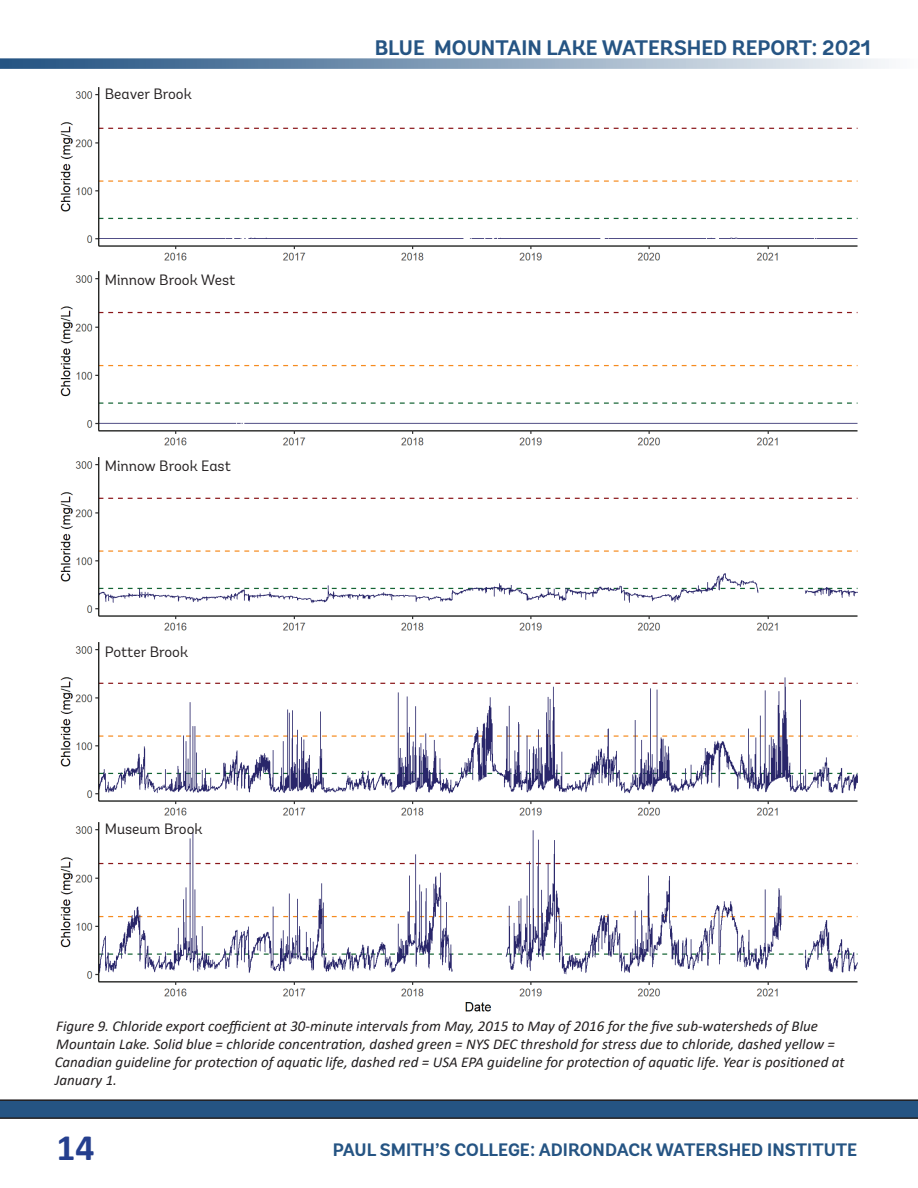
<style>
.page{position:relative;width:918px;height:1188px;background:#fff}
.page>*{position:absolute;margin:0;border:0;box-sizing:border-box;transform-origin:0 0}
.t1{font:700 37.5px "Calibri";color:#253f8e}
.t2{font:700 21px "Andes";color:#255483}
.t3{font:700 18px "Andes";color:#255483}
.t4{font:italic 15px/18px "Calibri";color:#231f20}
.t5{font:15px "Andes";color:#231f20}
</style>
<div class="page">
<svg style="left:0;top:1099px;width:918px;height:20px;background:#2a5077"></svg>
<svg style="left:0;top:58px;width:889px;height:11px;background:#8ba4bc"></svg>
<img style="left:60px;top:87px;width:798px;height:174px">
<img style="left:60px;top:271px;width:798px;height:175px">
<img style="left:60px;top:457px;width:798px;height:174px">
<img style="left:60px;top:642px;width:798px;height:174px">
<img style="left:60px;top:822px;width:798px;height:190px">
<p class="t5" style="left:105px;top:85px;width:89px">Beaver Brook</p>
<p class="t5" style="left:105px;top:270px;width:132px">Minnow Brook West</p>
<p class="t5" style="left:105px;top:457px;width:128px">Minnow Brook East</p>
<p class="t5" style="left:105px;top:642px;width:85px">Potter Brook</p>
<p class="t5" style="left:105px;top:820px;width:99px">Museum Brook</p>
<h2 class="t2" style="left:375px;top:34px;width:498px">BLUE MOUNTAIN LAKE WATERSHED REPORT: 2021</h2>
<p class="t4" style="left:55px;top:1016px;width:791px">Figure 9. Chloride export coefficient at 30-minute intervals from May, 2015 to May of 2016 for the five sub-watersheds of Blue Mountain Lake. Solid blue = chloride concentration, dashed green = NYS DEC threshold for stress due to chloride, dashed yellow = Canadian guideline for protection of aquatic life, dashed red = USA EPA guideline for protection of aquatic life. Year is positioned at January 1.</p>
<h1 class="t1" style="left:57px;top:1121px;width:40px">14</h1>
<p class="t3" style="left:333px;top:1139px;width:526px">PAUL SMITH’S COLLEGE: ADIRONDACK WATERSHED INSTITUTE</p>
</div>
